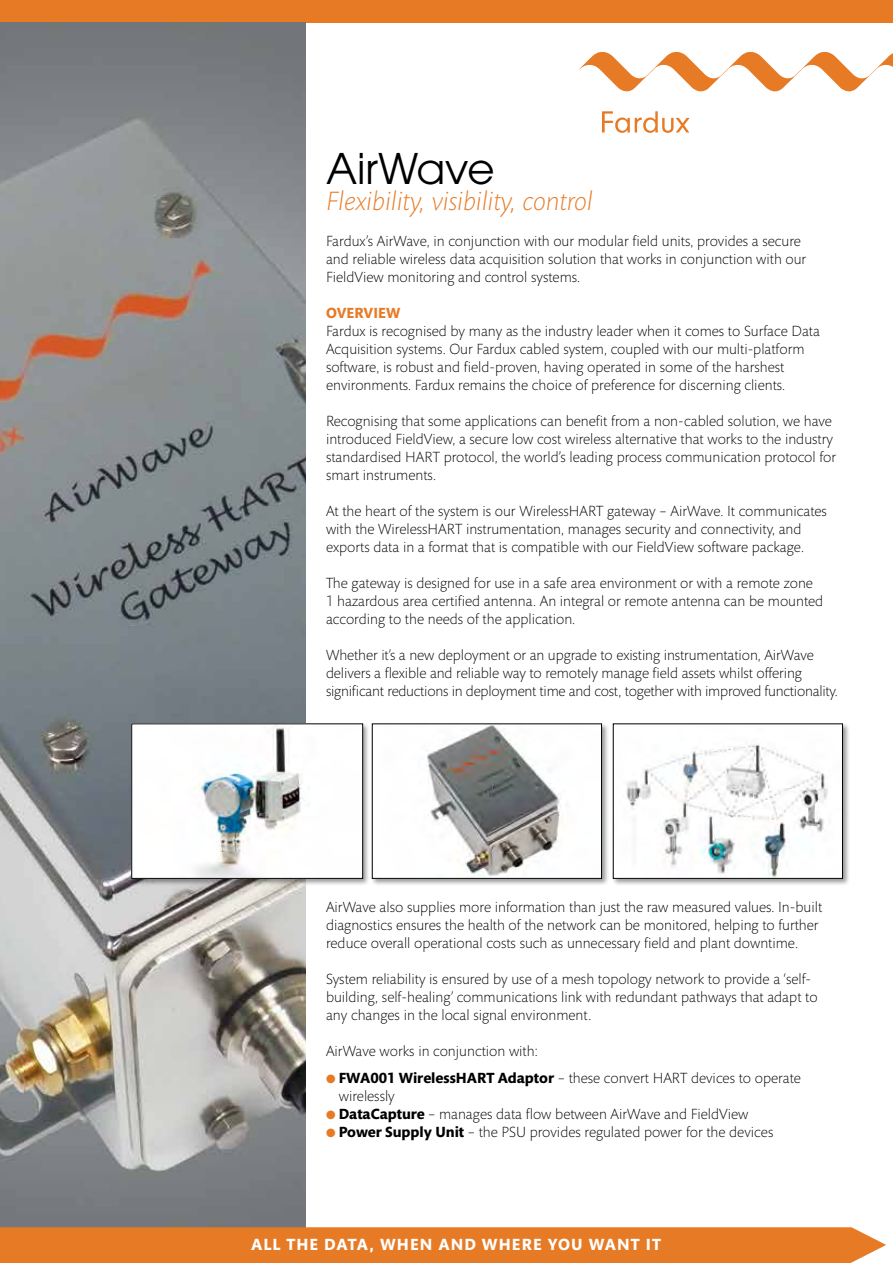
<style>
.page{position:relative;width:893px;height:1263px;background:#fff}
.page>*{position:absolute;margin:0;border:0;box-sizing:border-box;transform-origin:0 0}
.t1{font:42px "Avant Garde";color:#000}
.t2{font:italic 300 27px "Mundo Sans";color:#e77a25}
.t3{font:700 16.5px "Mundo Sans";letter-spacing:.065em;color:#fff}
.t4{font:300 15px/18px "Mundo Sans";color:#000}
.t5{font:700 15px "Mundo Sans";color:#e77a25}
.s1{color:#e77a25}
.s2{font-weight:700}
</style>
<div class="page">
<div style="left:0;top:0;width:893px;height:22px;background:#e77a25"></div>
<svg style="left:579px;top:52px;width:314px;height:40px"></svg>
<svg style="left:602px;top:111px;width:88px;height:22px"></svg>
<img style="left:0;top:22px;width:305px;height:1205px">
<div style="left:0;top:1227px;width:886px;height:36px;background:#e77a25"></div>
<div style="left:130px;top:722px;width:240px;height:164px;background:#000;opacity:.4"></div>
<img style="left:134px;top:726px;width:227px;height:150px">
<div style="left:370px;top:722px;width:239px;height:164px;background:#000;opacity:.4"></div>
<img style="left:374px;top:726px;width:226px;height:150px">
<div style="left:372px;top:724px;width:230px;height:154px;border:1px solid #000"></div>
<div style="left:611px;top:722px;width:239px;height:164px;background:#000;opacity:.4"></div>
<img style="left:615px;top:726px;width:226px;height:150px">
<div style="left:613px;top:724px;width:230px;height:154px;border:1px solid #000"></div>
<h1 class="t1" style="left:326px;top:143px;width:170px">AirWave</h1>
<h2 class="t2" style="left:326px;top:186px;width:268px">Flexibility, visibility, control</h2>
<p class="t4" style="left:326px;top:232px;width:482px">Fardux’s AirWave, in conjunction with our modular field units, provides a secure and reliable wireless data acquisition solution that works in conjunction with our<br>FieldView monitoring and control systems.</p>
<p class="t5" style="left:326px;top:305px;width:76px">OVERVIEW</p>
<p class="t4" style="left:326px;top:322px;width:495px">Fardux is recognised by many as the industry leader when it comes to Surface Data Acquisition systems. Our Fardux cabled system, coupled with our multi-platform software, is robust and field-proven, having operated in some of the harshest environments. Fardux remains the choice of preference for discerning clients.</p>
<p class="t4" style="left:326px;top:412px;width:512px">Recognising that some applications can benefit from a non-cabled solution, we have introduced FieldView, a secure low cost wireless alternative that works to the industry standardised HART protocol, the world’s leading process communication protocol for smart instruments.</p>
<p class="t4" style="left:326px;top:502px;width:502px">At the heart of the system is our WirelessHART gateway – AirWave. It communicates with the WirelessHART instrumentation, manages security and connectivity, and exports data in a format that is compatible with our FieldView software package.</p>
<p class="t4" style="left:326px;top:574px;width:499px">The gateway is designed for use in a safe area environment or with a remote zone<br>1 hazardous area certified antenna. An integral or remote antenna can be mounted according to the needs of the application.</p>
<p class="t4" style="left:326px;top:646px;width:513px">Whether it’s a new deployment or an upgrade to existing instrumentation, AirWave delivers a flexible and reliable way to remotely manage field assets whilst offering significant reductions in deployment time and cost, together with improved functionality.</p>
<p class="t4" style="left:326px;top:898px;width:498px">AirWave also supplies more information than just the raw measured values. In-built diagnostics ensures the health of the network can be monitored, helping to further reduce overall operational costs such as unnecessary field and plant downtime.</p>
<p class="t4" style="left:326px;top:970px;width:493px">System reliability is ensured by use of a mesh topology network to provide a ‘self&shy;building, self-healing’ communications link with redundant pathways that adapt to any changes in the local signal environment.</p>
<p class="t4" style="left:326px;top:1042px;width:213px">AirWave works in conjunction with:</p>
<p class="t4" style="left:339px;top:1069px;width:464px;text-indent:-13px"><span class="s1">●</span> <span class="s2">FWA001 WIRELESSHART ADAPTOR</span> – these convert HART devices to operate wirelessly</p>
<p class="t4" style="left:326px;top:1105px;width:424px"><span class="s1">●</span> <span class="s2">DATACAPTURE</span> – manages data flow between AirWave and FieldView</p>
<p class="t4" style="left:326px;top:1123px;width:449px"><span class="s1">●</span> <span class="s2">POWER SUPPLY UNIT</span> – the PSU provides regulated power for the devices</p>
<p class="t3" style="left:251px;top:1235px;width:85px">ALL TH E DATA</p>
<p class="t3" style="left:370px;top:1235px;width:195px">, WHEN AND WHERE YOU</p>
<p class="t3" style="left:589px;top:1235px;width:71px">WANT IT</p>
</div>
